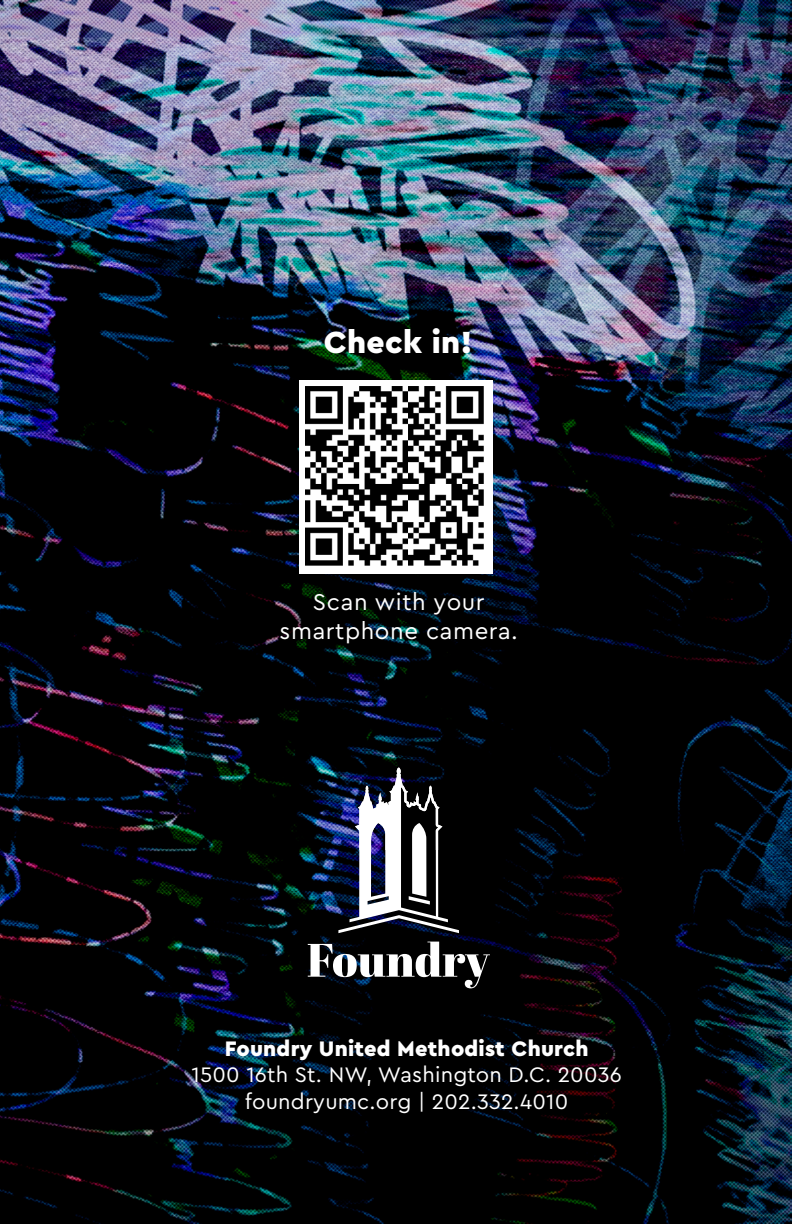
<style>
.page{position:relative;width:792px;height:1224px;background:#fff}
.page>*{position:absolute;margin:0;border:0;box-sizing:border-box;transform-origin:0 0}
.t1{font:900 32px "Cera Pro";letter-spacing:.01em;color:#fff}
.t2{font:24px "Cera Pro";letter-spacing:.025em;color:#fff}
.t3{font:22px "Cera Pro";letter-spacing:.01em;color:#fff}
.t4{font:900 22px "Cera Pro";letter-spacing:.01em;color:#fff}
</style>
<div class="page">
<img style="left:0;top:0;width:792px;height:1224px">
<img style="left:299px;top:380px;width:194px;height:193px">
<svg style="left:338px;top:768px;width:121px;height:165px"></svg>
<svg style="left:308px;top:942px;width:182px;height:46px"></svg>
<p class="t1" style="left:324px;top:321px;width:150px">Check in!</p>
<p class="t2" style="left:313px;top:586px;width:173px">Scan with your</p>
<p class="t2" style="left:280px;top:615px;width:240px">smartphone camera.</p>
<p class="t4" style="left:225px;top:1034px;width:365px">Foundry United Methodist Church</p>
<p class="t3" style="left:192px;top:1060px;width:432px">1500 16th St. NW, Washington D.C. 20036</p>
<p class="t3" style="left:245px;top:1087px;width:325px">foundryumc.org | 202.332.4010</p>
</div>
